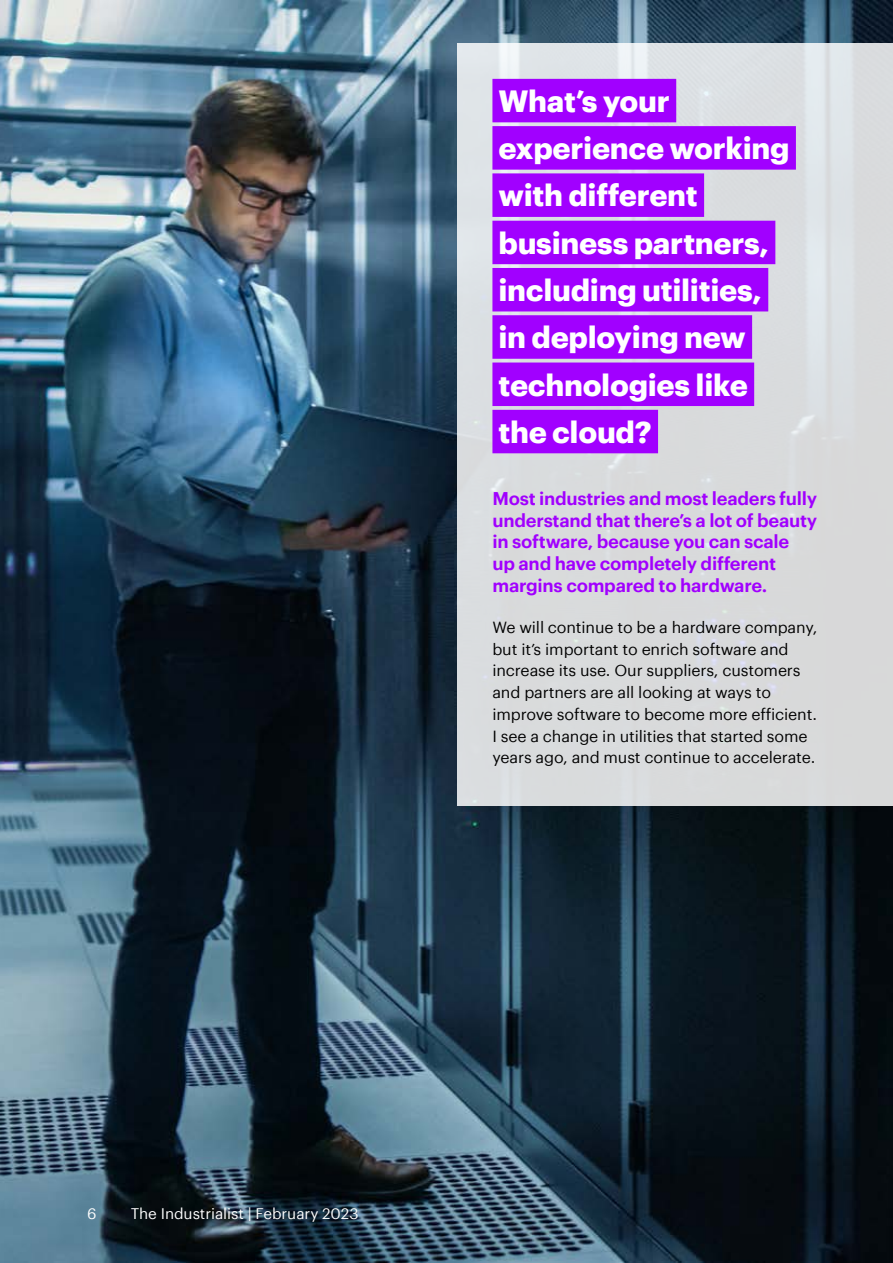
<style>
.page{position:relative;width:893px;height:1263px;background:#fff}
.page>*{position:absolute;margin:0;border:0;box-sizing:border-box;transform-origin:0 0}
.t1{font:700 30px/47.2px "Graphik";letter-spacing:-.01em;color:#fff}
.t2{font:600 18px/21.6px "Graphik";letter-spacing:-.015em;color:#a100ff}
.t3{font:15.75px/21.8px "Graphik";letter-spacing:-.01em;color:#000}
.t4{font:15px "Graphik";letter-spacing:-.005em;color:#fff}
</style>
<div class="page">
<img style="left:0;top:0;width:893px;height:1263px">
<div style="left:457px;top:43px;width:436px;height:763px;background:linear-gradient(to bottom,#dde1e5,#d7d8d9)"></div>
<div style="left:492px;top:79px;width:184px;height:43px;background:#a100ff"></div>
<div style="left:492px;top:126px;width:304px;height:44px;background:#a100ff"></div>
<div style="left:492px;top:173px;width:212px;height:44px;background:#a100ff"></div>
<div style="left:492px;top:221px;width:283px;height:43px;background:#a100ff"></div>
<div style="left:492px;top:268px;width:276px;height:43px;background:#a100ff"></div>
<div style="left:492px;top:315px;width:260px;height:44px;background:#a100ff"></div>
<div style="left:492px;top:362px;width:262px;height:44px;background:#a100ff"></div>
<div style="left:492px;top:410px;width:166px;height:43px;background:#a100ff"></div>
<h1 class="t1" style="left:498px;top:75px;width:293px">What’s your experience working with different business partners, including utilities, in deploying new technologies like the cloud?</h1>
<p class="t2" style="left:492px;top:486px;width:326px">Most industries and most leaders fully understand that there’s a lot of beauty in software, because you can scale<br>up and have completely different margins compared to hardware.</p>
<p class="t3" style="left:492px;top:615px;width:326px">We will continue to be a hardware company, but it’s important to enrich software and increase its use. Our suppliers, customers and partners are all looking at ways to improve software to become more efficient.<br>I see a change in utilities that started some years ago, and must continue to accelerate.</p>
<p class="t4" style="left:87px;top:1203px;width:11px">6</p>
<p class="t4" style="left:131px;top:1203px;width:229px">The Industrialist | February 2023</p>
</div>
